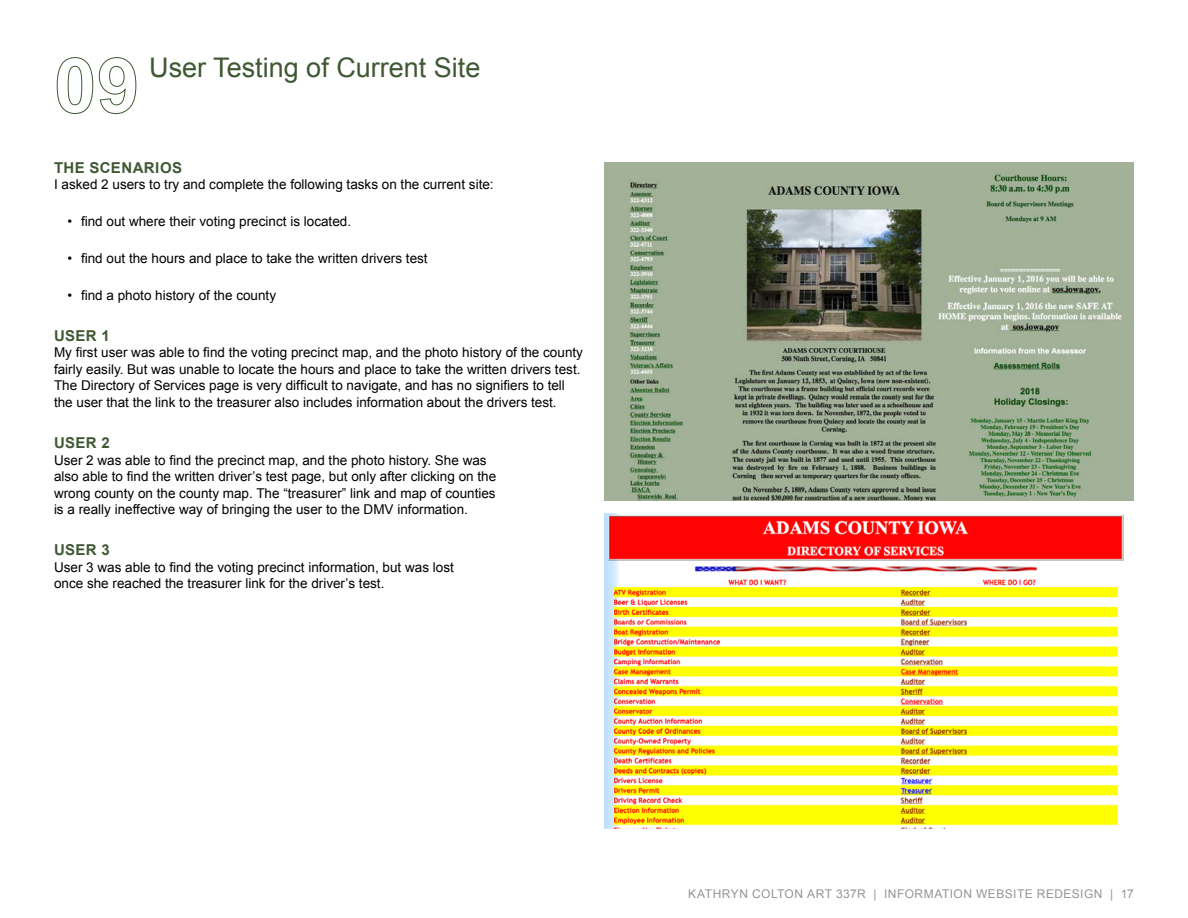
<style>
.page{position:relative;width:1188px;height:918px;background:#fff}
.page>*{position:absolute;margin:0;border:0;box-sizing:border-box;transform-origin:0 0}
.t1{font:27px "Arial";color:#3f5833}
.t2{font:700 15px "Arial";letter-spacing:.025em;color:#3f5833}
.t3{font:13.5px/16.5px "Arial";color:#000}
.t4{font:12px "Arial";letter-spacing:.04em;color:#939598}
.s1{color:#8f9c83}
</style>
<div class="page">
<svg style="left:56px;top:57px;width:81px;height:57px"></svg>
<img style="left:604px;top:162px;width:530px;height:338px">
<img style="left:604px;top:513px;width:520px;height:316px">
<h1 class="t1" style="left:149px;top:49px;width:333px">User Testing of Current Site</h1>
<p class="t2" style="left:54px;top:158px;width:130px">THE SCENARIOS</p>
<p class="t3" style="left:54px;top:177px;width:441px">I asked 2 users to try and complete the following tasks on the current site:</p>
<p class="t3" style="left:68px;top:213px;width:285px">• find out where their voting precinct is located.</p>
<p class="t3" style="left:68px;top:250px;width:362px">• find out the hours and place to take the written drivers test</p>
<p class="t3" style="left:68px;top:287px;width:210px">• find a photo history of the county</p>
<p class="t2" style="left:54px;top:326px;width:57px">USER 1</p>
<p class="t3" style="left:54px;top:345px;width:531px">My first user was able to find the voting precinct map, and the photo history of the county fairly easily. But was unable to locate the hours and place to take the written drivers test.<br>The Directory of Services page is very difficult to navigate, and has no signifiers to tell the user that the link to the treasurer also includes information about the drivers test.</p>
<p class="t2" style="left:54px;top:433px;width:57px">USER 2</p>
<p class="t3" style="left:54px;top:452px;width:444px">User 2 was able to find the precinct map, and the photo history. She was also able to find the written driver’s test page, but only after clicking on the wrong county on the county map. The “treasurer” link and map of counties is a really ineffective way of bringing the user to the DMV information.</p>
<p class="t2" style="left:54px;top:540px;width:57px">USER 3</p>
<p class="t3" style="left:54px;top:559px;width:401px">User 3 was able to find the voting precinct information, but was lost once she reached the treasurer link for the driver’s test.</p>
<p class="t4" style="left:688px;top:886px;width:447px">KATHRYN COLTON ART 337R <span class="s1">|</span> INFORMATION WEBSITE REDESIGN <span class="s1">|</span> 17</p>
</div>
